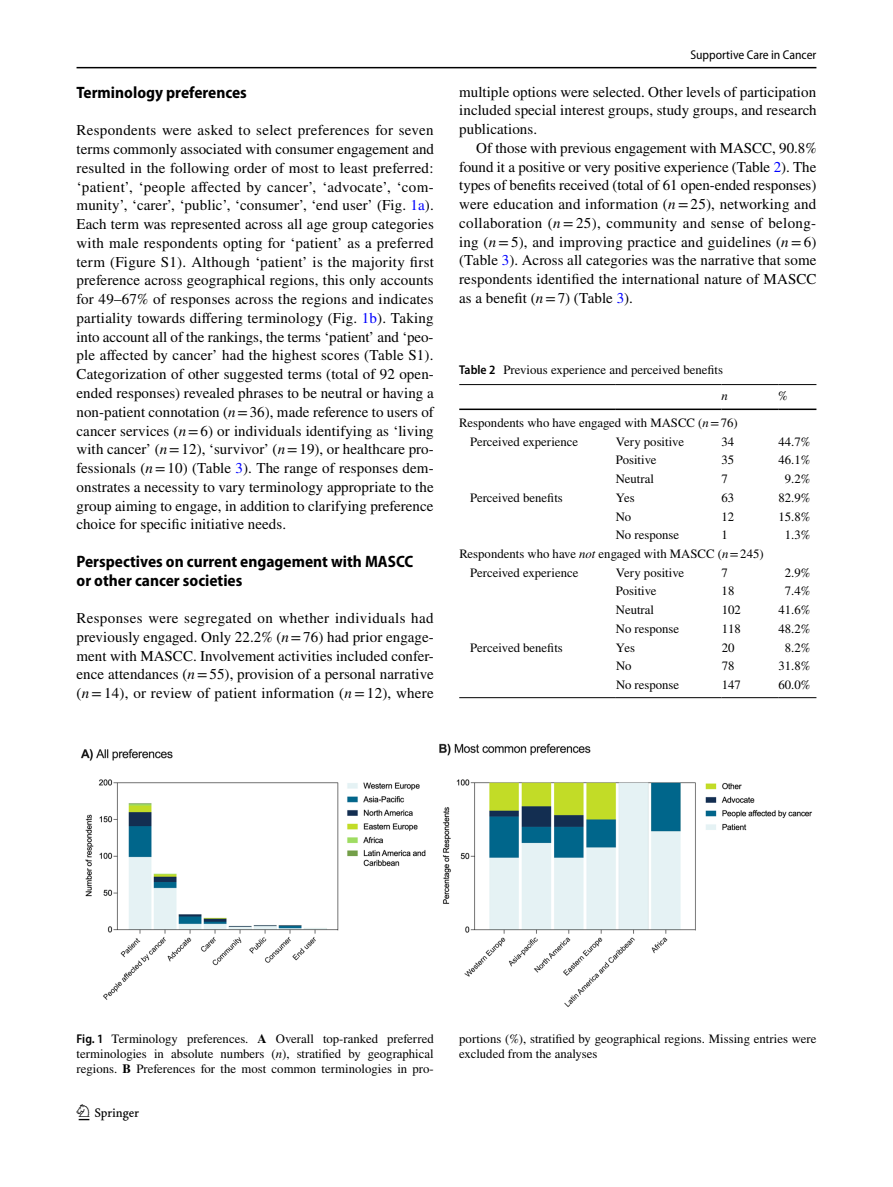
<style>
.page{position:relative;width:893px;height:1187px;background:#fff}
.page>*{position:absolute;margin:0;border:0;box-sizing:border-box;transform-origin:0 0}
.t1{font:22.5px "Springnew Regular 2";color:#000}
.t2{font:700 semi-condensed 16.5px/18.8px "Myriad Pro";color:#000}
.t3{font:15px/18.8px "STIX";letter-spacing:.005em;color:#000;text-align:justify}
.t4{font:12.75px/15px "STIX";color:#000}
.t5{font:semi-condensed 12.75px "Myriad Pro";color:#000}
.s1{color:#00f}
.s2{font-style:italic}
.s3{font-family:"Myriad Pro";font-weight:600;font-stretch:semi-condensed}
.s4{font-weight:700}
</style>
<div class="page">
<hr style="left:77px;top:67px;width:739px;height:1px;background:#000">
<img style="left:81px;top:743px;width:731px;height:264px">
<hr style="left:459px;top:384px;width:157px;height:1px;background:#000">
<hr style="left:459px;top:408px;width:157px;height:2px;background:#000">
<hr style="left:616px;top:384px;width:105px;height:1px;background:#000">
<hr style="left:616px;top:408px;width:105px;height:2px;background:#000">
<hr style="left:721px;top:384px;width:57px;height:1px;background:#000">
<hr style="left:721px;top:408px;width:57px;height:2px;background:#000">
<hr style="left:778px;top:384px;width:38px;height:1px;background:#000">
<hr style="left:778px;top:408px;width:38px;height:2px;background:#000">
<hr style="left:459px;top:697px;width:157px;height:1px;background:#000">
<hr style="left:616px;top:697px;width:105px;height:1px;background:#000">
<hr style="left:721px;top:697px;width:57px;height:1px;background:#000">
<hr style="left:778px;top:697px;width:38px;height:1px;background:#000">
<p class="t2" style="left:77px;top:83px;width:172px">Terminology preferences</p>
<p class="t3" style="left:77px;top:122px;width:359px">Respondents were asked to select preferences for seven terms commonly associated with consumer engagement and resulted in the following order of most to least preferred: ‘patient’, ‘people affected by cancer’, ‘advocate’, ‘com&shy;munity’, ‘carer’, ‘public’, ‘consumer’, ‘end user’ (Fig. <span class="s1">1a</span>).<br>Each term was represented across all age group categories with male respondents opting for ‘patient’ as a preferred term (Figure S1). Although ‘patient’ is the majority first preference across geographical regions, this only accounts for 49–67% of responses across the regions and indicates partiality towards differing terminology (Fig. <span class="s1">1b</span>). Taking into account all of the rankings, the terms ‘patient’ and ‘peo&shy;ple affected by cancer’ had the highest scores (Table S1).<br>Categorization of other suggested terms (total of 92 open&shy;ended responses) revealed phrases to be neutral or having a non-patient connotation (<span class="s2">n</span>=36), made reference to users of cancer services (<span class="s2">n</span>=6) or individuals identifying as ‘living with cancer’ (<span class="s2">n</span>=12), ‘survivor’ (<span class="s2">n</span>=19), or healthcare pro&shy;fessionals (<span class="s2">n</span>=10) (Table <span class="s1">3</span>). The range of responses dem&shy;onstrates a necessity to vary terminology appropriate to the group aiming to engage, in addition to clarifying preference choice for specific initiative needs.</p>
<p class="t2" style="left:77px;top:552px;width:338px">Perspectives on current engagement with MASCC or other cancer societies</p>
<p class="t3" style="left:77px;top:609px;width:359px">Responses were segregated on whether individuals had previously engaged. Only 22.2% (<span class="s2">n</span>=76) had prior engage&shy;ment with MASCC. Involvement activities included confer&shy;ence attendances (<span class="s2">n</span>=55), provision of a personal narrative (<span class="s2">n</span>=14), or review of patient information (<span class="s2">n</span>=12), where</p>
<p class="t5" style="left:690px;top:48px;width:128px">Supportive Care in Cancer</p>
<p class="t3" style="left:459px;top:83px;width:359px">multiple options were selected. Other levels of participation included special interest groups, study groups, and research publications.</p>
<p class="t3" style="left:459px;top:139px;width:359px;text-indent:17px">Of those with previous engagement with MASCC, 90.8% found it a positive or very positive experience (Table <span class="s1">2</span>). The types of benefits received (total of 61 open-ended responses) were education and information (<span class="s2">n</span>=25), networking and collaboration (<span class="s2">n</span> =25), community and sense of belong&shy;ing (<span class="s2">n</span>=5), and improving practice and guidelines (<span class="s2">n</span>=6) (Table <span class="s1">3</span>). Across all categories was the narrative that some respondents identified the international nature of MASCC as a benefit (<span class="s2">n</span>=7) (Table <span class="s1">3</span>).</p>
<p class="t4" style="left:721px;top:358px;width:8px;line-height:25.5px;text-indent:-262px"><span class="s3">Table 2</span> Previous experience and perceived benefits <span class="s2">n</span></p>
<p class="t4" style="left:778px;top:388px;width:11px">%</p>
<p class="t4" style="left:470px;top:414px;width:269px;line-height:18.8px;text-indent:-11px">Respondents who have engaged with MASCC (<span class="s2">n</span>=76)<br>Perceived experience</p>
<p class="t4" style="left:616px;top:434px;width:70px">Very positive</p>
<p class="t4" style="left:721px;top:434px;width:14px">34</p>
<p class="t4" style="left:778px;top:434px;width:33px">44.7%</p>
<p class="t4" style="left:616px;top:453px;width:42px">Positive</p>
<p class="t4" style="left:722px;top:453px;width:14px">35</p>
<p class="t4" style="left:778px;top:453px;width:33px">46.1%</p>
<p class="t4" style="left:616px;top:472px;width:40px">Neutral</p>
<p class="t4" style="left:722px;top:472px;width:8px">7</p>
<p class="t4" style="left:785px;top:472px;width:27px">9.2%</p>
<p class="t4" style="left:470px;top:491px;width:94px">Perceived benefits</p>
<p class="t4" style="left:616px;top:491px;width:20px">Yes</p>
<p class="t4" style="left:722px;top:491px;width:14px">63</p>
<p class="t4" style="left:778px;top:491px;width:33px">82.9%</p>
<p class="t4" style="left:616px;top:509px;width:17px">No</p>
<p class="t4" style="left:722px;top:509px;width:14px">12</p>
<p class="t4" style="left:778px;top:509px;width:33px">15.8%</p>
<p class="t4" style="left:616px;top:528px;width:65px">No response</p>
<p class="t4" style="left:722px;top:528px;width:8px">1</p>
<p class="t4" style="left:785px;top:528px;width:27px">1.3%</p>
<p class="t4" style="left:470px;top:545px;width:295px;line-height:18.8px;text-indent:-11px">Respondents who have <span class="s2">not</span> engaged with MASCC (<span class="s2">n</span>=245)<br>Perceived experience</p>
<p class="t4" style="left:616px;top:565px;width:70px">Very positive</p>
<p class="t4" style="left:722px;top:565px;width:8px">7</p>
<p class="t4" style="left:785px;top:565px;width:27px">2.9%</p>
<p class="t4" style="left:616px;top:584px;width:42px">Positive</p>
<p class="t4" style="left:722px;top:584px;width:14px">18</p>
<p class="t4" style="left:785px;top:584px;width:27px">7.4%</p>
<p class="t4" style="left:616px;top:603px;width:40px">Neutral</p>
<p class="t4" style="left:722px;top:603px;width:21px">102</p>
<p class="t4" style="left:778px;top:603px;width:33px">41.6%</p>
<p class="t4" style="left:616px;top:622px;width:65px">No response</p>
<p class="t4" style="left:722px;top:622px;width:21px">118</p>
<p class="t4" style="left:778px;top:622px;width:33px">48.2%</p>
<p class="t4" style="left:470px;top:640px;width:94px">Perceived benefits</p>
<p class="t4" style="left:616px;top:640px;width:20px">Yes</p>
<p class="t4" style="left:722px;top:640px;width:14px">20</p>
<p class="t4" style="left:785px;top:640px;width:27px">8.2%</p>
<p class="t4" style="left:616px;top:659px;width:17px">No</p>
<p class="t4" style="left:722px;top:659px;width:14px">78</p>
<p class="t4" style="left:778px;top:659px;width:33px">31.8%</p>
<p class="t4" style="left:616px;top:678px;width:65px">No response</p>
<p class="t4" style="left:722px;top:678px;width:21px">147</p>
<p class="t4" style="left:778px;top:678px;width:33px">60.0%</p>
<p class="t4" style="left:77px;top:1031px;width:359px;text-align:justify"><span class="s3">Fig. 1</span> Terminology preferences. <span class="s4">A</span> Overall top-ranked preferred terminologies in absolute numbers (<span class="s2">n</span>), stratified by geographical regions. <span class="s4">B</span> Preferences for the most common terminologies in pro-</p>
<p class="t4" style="left:459px;top:1031px;width:359px">portions (%), stratified by geographical regions. Missing entries were excluded from the analyses</p>
<h1 class="t1" style="left:79px;top:1104px;width:62px">1 3</h1>
</div>
